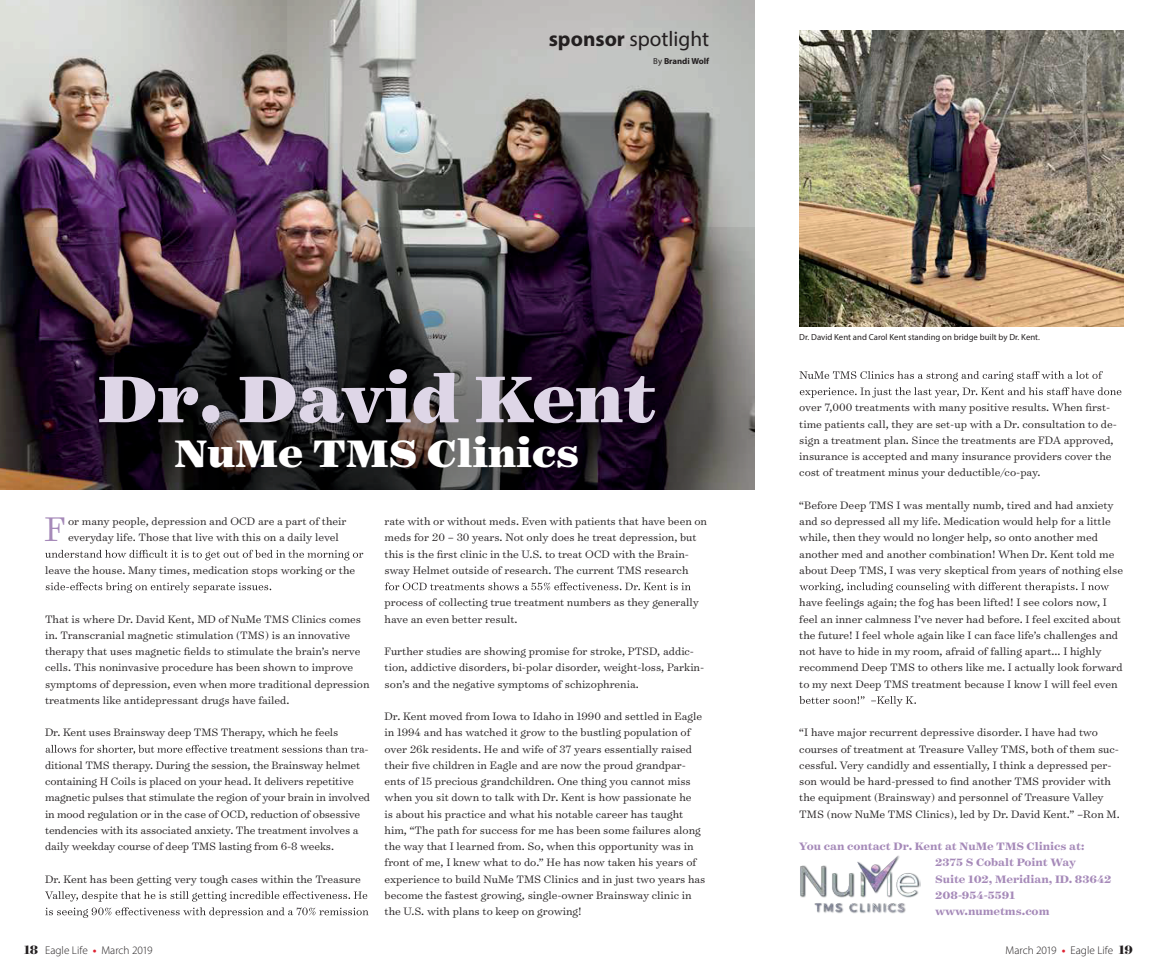
<style>
.page{position:relative;width:1151px;height:979px;background:#fff}
.page>*{position:absolute;margin:0;border:0;box-sizing:border-box;transform-origin:0 0}
.t1{font:900 74.5px "Surveyor Text";color:#ded6e7}
.t2{font:900 43.5px "Surveyor Text";color:#fff}
.t3{font:300 38.75px "Surveyor Text";color:#a68ab9}
.t4{font:21.25px "Myriad Pro";color:#231f20}
.t5{font:300 12.25px/16.2px "Surveyor Text";color:#231f20}
.t6{font:700 12.25px/16.2px "Surveyor Text";color:#a68ab9}
.t7{font:300 11.25px "Myriad Pro";color:#231f20}
.t8{font:8.75px "Myriad Pro";color:#231f20}
.t9{font:700 8.75px "Myriad Pro";color:#231f20}
.s1{font-weight:700}
.s2{font-weight:400}
.s3{font-family:"Surveyor Display";font-weight:700;font-size:13.75px}
.s4{font-weight:700;color:#de2332}
</style>
<div class="page">
<img style="left:0;top:0;width:754px;height:227px">
<img style="left:0;top:227px;width:754px;height:262px">
<img style="left:799px;top:30px;width:324px;height:297px">
<svg style="left:385px;top:582px;width:305px;height:8px"></svg>
<svg style="left:45px;top:550px;width:318px;height:10px"></svg>
<svg style="left:46px;top:582px;width:225px;height:11px"></svg>
<svg style="left:46px;top:745px;width:318px;height:9px"></svg>
<svg style="left:45px;top:891px;width:322px;height:10px"></svg>
<svg style="left:45px;top:907px;width:323px;height:11px"></svg>
<svg style="left:799px;top:371px;width:303px;height:10px"></svg>
<svg style="left:799px;top:387px;width:322px;height:11px"></svg>
<svg style="left:799px;top:582px;width:310px;height:11px"></svg>
<svg style="left:799px;top:696px;width:116px;height:10px"></svg>
<img style="left:800px;top:855px;width:119px;height:58px">
<h3 class="t4" style="left:548px;top:26px;width:162px"><span class="s1">sponsor</span> spotlight</h3>
<p class="t9" style="left:653px;top:56px;width:57px"><span class="s2">By</span> Brandi Wolf</p>
<h1 class="t1" style="left:98px;top:349px;width:560px">Dr. David Kent</h1>
<h2 class="t2" style="left:175px;top:424px;width:406px">NuMe TMS Clinics</h2>
<h3 class="t3" style="left:45px;top:505px;width:23px">F</h3>
<p class="t5" style="left:68px;top:513px;width:280px">or many people, depression and OCD are a part of their everyday life. Those that live with this on a daily level</p>
<p class="t5" style="left:45px;top:561px;width:311px">leave the house. Many times, medication stops working or the</p>
<p class="t5" style="left:45px;top:610px;width:326px">That is where Dr. David Kent, MD of NuMe TMS Clinics comes in. Transcranial magnetic stimulation (TMS) is an innovative therapy that uses magnetic fields to stimulate the brain’s nerve cells. This noninvasive procedure has been shown to improve symptoms of depression, even when more traditional depression treatments like antidepressant drugs have failed.</p>
<p class="t5" style="left:45px;top:724px;width:295px">Dr. Kent uses Brainsway deep TMS Therapy, which he feels</p>
<p class="t5" style="left:364px;top:740px;width:6px">-</p>
<p class="t5" style="left:45px;top:756px;width:326px">ditional TMS therapy. During the session, the Brainsway helmet containing H Coils is placed on your head. It delivers repetitive magnetic pulses that stimulate the region of your brain in involved in mood regulation or in the case of OCD, reduction of obsessive tendencies with its associated anxiety. The treatment involves a daily weekday course of deep TMS lasting from 6-8 weeks.</p>
<p class="t5" style="left:45px;top:870px;width:317px">Dr. Kent has been getting very tough cases within the Treasure</p>
<p class="t5" style="left:384px;top:513px;width:324px">rate with or without meds. Even with patients that have been on meds for 20 – 30 years. Not only does he treat depression, but this is the first clinic in the U.S. to treat OCD with the Brain&shy;sway Helmet outside of research. The current TMS research</p>
<p class="t5" style="left:384px;top:594px;width:316px">process of collecting true treatment numbers as they generally have an even better result.</p>
<p class="t5" style="left:384px;top:643px;width:321px">Further studies are showing promise for stroke, PTSD, addic&shy;tion, addictive disorders, bi-polar disorder, weight-loss, Parkin&shy;son’s and the negative symptoms of schizophrenia.</p>
<p class="t5" style="left:384px;top:708px;width:322px">Dr. Kent moved from Iowa to Idaho in 1990 and settled in Eagle in 1994 and has watched it grow to the bustling population of over 26k residents. He and wife of 37 years essentially raised their five children in Eagle and are now the proud grandpar&shy;ents of 15 precious grandchildren. One thing you cannot miss when you sit down to talk with Dr. Kent is how passionate he<br>is about his practice and what his notable career has taught him, “The path for success for me has been some failures along the way that I learned from. So, when this opportunity was in front of me, I knew what to do.” He has now taken his years of experience to build NuMe TMS Clinics and in just two years has become the fastest growing, single-owner Brainsway clinic in the U.S. with plans to keep on growing!</p>
<p class="t8" style="left:799px;top:332px;width:242px">Dr. David Kent and Carol Kent standing on bridge built by Dr. Kent.</p>
<p class="t5" style="left:799px;top:399px;width:319px">over 7,000 treatments with many positive results. When first&shy;time patients call, they are set-up with a Dr. consultation to de&shy;sign a treatment plan. Since the treatments are FDA approved, insurance is accepted and many insurance providers cover the cost of treatment minus your deductible/co-pay.</p>
<p class="t5" style="left:799px;top:496px;width:325px">“Before Deep TMS I was mentally numb, tired and had anxiety and so depressed all my life. Medication would help for a little while, then they would no longer help, so onto another med another med and another combination! When Dr. Kent told me about Deep TMS, I was very skeptical from years of nothing else</p>
<p class="t5" style="left:799px;top:594px;width:325px">have feelings again; the fog has been lifted! I see colors now, I feel an inner calmness I’ve never had before. I feel excited about the future! I feel whole again like I can face life’s challenges and not have to hide in my room, afraid of falling apart... I highly recommend Deep TMS to others like me. I actually look forward to my next Deep TMS treatment because I know I will feel even</p>
<p class="t5" style="left:799px;top:724px;width:322px">“I have major recurrent depressive disorder. I have had two courses of treatment at Treasure Valley TMS, both of them suc&shy;cessful. Very candidly and essentially, I think a depressed per&shy;son would be hard-pressed to find another TMS provider with the equipment (Brainsway) and personnel of Treasure Valley TMS (now NuMe TMS Clinics), led by Dr. David Kent.” –Ron M.</p>
<p class="t6" style="left:935px;top:838px;width:178px;text-indent:-136px">You can contact Dr. Kent at NuMe TMS Clinics at:<br>2375 S Cobalt Point Way<br>Suite 102, Meridian, ID. 83642<br>208-954-5591 www.numetms.com</p>
<p class="t7" style="left:24px;top:943px;width:130px"><span class="s3">18</span> Eagle Life <span class="s4">•</span> March 2019</p>
<p class="t7" style="left:1005px;top:943px;width:129px">March 2019 <span class="s4">•</span> Eagle Life <span class="s3">19</span></p>
</div>
